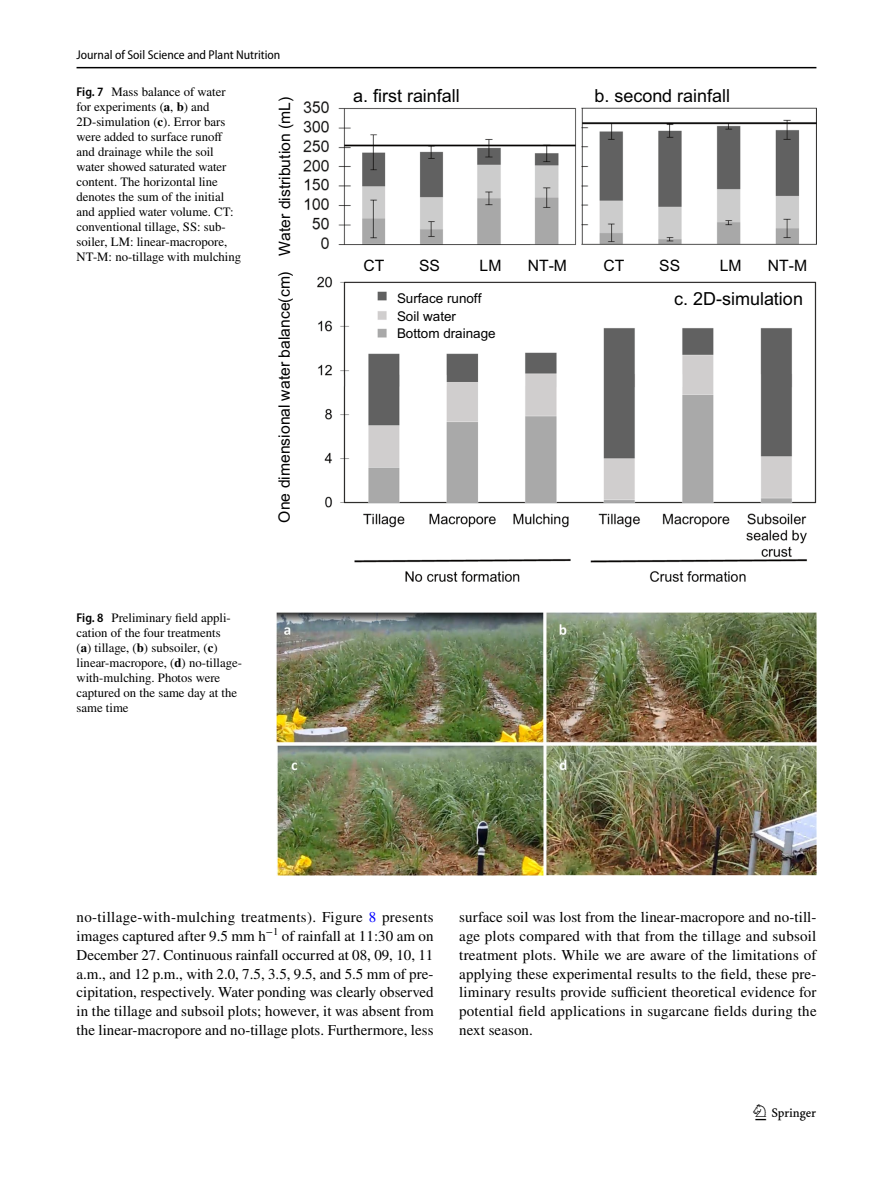
<style>
.page{position:relative;width:893px;height:1187px;background:#fff}
.page>*{position:absolute;margin:0;border:0;box-sizing:border-box;transform-origin:0 0}
.t1{font:22.5px "Springnew Regular 3";color:#000}
.t2{font:18px "Arial MT6";color:#000}
.t3{font:15.75px "Arial MT6";color:#000}
.t4{font:15px/18.8px "STIX";letter-spacing:.005em;color:#000;text-align:justify}
.t5{font:13.5px/18px "Arial MT6";color:#000}
.t6{font:12.75px/15px "STIX";color:#000}
.t7{font:semi-condensed 12.75px "Myriad Pro";color:#000}
.s1{font-family:"Myriad Pro";font-weight:600;font-stretch:semi-condensed}
.s2{font-weight:700}
.s3{color:#00f}
</style>
<div class="page">
<hr style="left:77px;top:67px;width:739px;height:1px;background:#000">
<img style="left:303px;top:102px;width:513px;height:479px">
<img style="left:276px;top:612px;width:540px;height:263px">
<p class="t7" style="left:77px;top:48px;width:205px">Journal of Soil Science and Plant Nutrition</p>
<p class="t6" style="left:77px;top:85px;width:166px"><span class="s1">Fig. 7</span> Mass balance of water for experiments (<span class="s2">a</span>, <span class="s2">b</span>) and<br>2D-simulation (<span class="s2">c</span>). Error bars were added to surface runoff and drainage while the soil water showed saturated water content. The horizontal line denotes the sum of the initial and applied water volume. CT: conventional tillage, SS: sub&shy;soiler, LM: linear-macropore,<br>NT-M: no-tillage with mulching</p>
<p class="t2" style="left:353px;top:83px;width:108px">a. first rainfall</p>
<p class="t2" style="left:594px;top:83px;width:137px">b. second rainfall</p>
<p class="t3" style="left:274px;top:255px;width:160px;rotate:-90deg">Water distribution (mL)</p>
<p class="t3" style="left:363px;top:255px;width:22px">CT</p>
<p class="t3" style="left:419px;top:255px;width:22px">SS</p>
<p class="t3" style="left:480px;top:255px;width:23px">LM</p>
<p class="t3" style="left:528px;top:255px;width:41px">NT-M</p>
<p class="t3" style="left:604px;top:254px;width:22px">CT</p>
<p class="t3" style="left:659px;top:254px;width:22px">SS</p>
<p class="t3" style="left:720px;top:254px;width:23px">LM</p>
<p class="t3" style="left:768px;top:254px;width:41px">NT-M</p>
<p class="t2" style="left:674px;top:286px;width:130px">c. 2D-simulation</p>
<p class="t5" style="left:397px;top:324px;width:100px">Bottom drainage</p>
<p class="t3" style="left:273px;top:522px;width:252px;rotate:-90deg">One dimensional water balance(cm)</p>
<p class="t5" style="left:397px;top:289px;width:86px">Surface runoff<br>Soil water</p>
<p class="t6" style="left:77px;top:611px;width:167px"><span class="s1">Fig. 8</span> Preliminary field appli&shy;cation of the four treatments<br>(<span class="s2">a</span>) tillage, (<span class="s2">b</span>) subsoiler, (<span class="s2">c</span>) linear-macropore, (<span class="s2">d</span>) no-tillage&shy;with-mulching. Photos were captured on the same day at the same time</p>
<p class="t4" style="left:77px;top:908px;width:359px">no-tillage-with-mulching treatments). Figure <span class="s3">8</span> presents images captured after 9.5 mm h<sup>−1</sup> of rainfall at 11:30 am on December 27. Continuous rainfall occurred at 08, 09, 10, 11 a.m., and 12 p.m., with 2.0, 7.5, 3.5, 9.5, and 5.5 mm of pre&shy;cipitation, respectively. Water ponding was clearly observed in the tillage and subsoil plots; however, it was absent from the linear-macropore and no-tillage plots. Furthermore, less</p>
<p class="t4" style="left:459px;top:908px;width:359px">surface soil was lost from the linear-macropore and no-till&shy;age plots compared with that from the tillage and subsoil treatment plots. While we are aware of the limitations of applying these experimental results to the field, these pre&shy;liminary results provide sufficient theoretical evidence for potential field applications in sugarcane fields during the next season.</p>
<h1 class="t1" style="left:755px;top:1104px;width:62px">1 3</h1>
</div>
